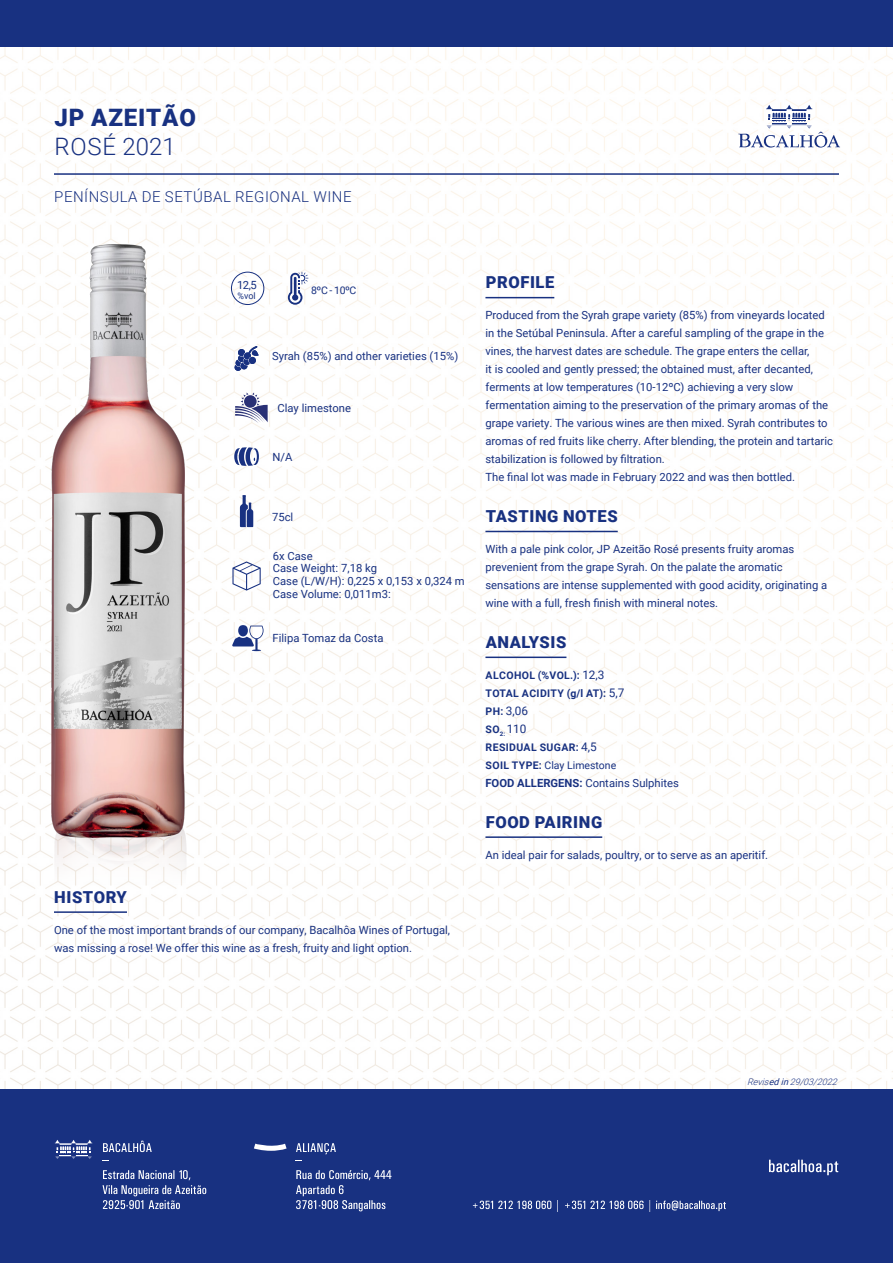
<style>
.page{position:relative;width:893px;height:1263px;background:#fff}
.page>*{position:absolute;margin:0;border:0;box-sizing:border-box;transform-origin:0 0}
.t1{font:900 24px "Roboto";letter-spacing:.035em;color:#183181}
.t2{font:300 24px "Roboto";letter-spacing:.015em;color:#183181}
.TITULOS_BLUE{font:900 16.5px "Roboto";letter-spacing:.035em;color:#183181}
.t3{font:300 15px "Roboto";letter-spacing:.035em;color:#183181}
.t4{font:11.85px "Roboto";color:#183181}
.t5{font:11.25px/18px "Roboto";color:#183181}
.t6{font:700 10.5px "Roboto";letter-spacing:.035em;color:#183181}
.t7{font:10.5px "Roboto";color:#183181}
.t8{font:italic 300 9px "Roboto";color:#183181}
.t9{font:9px "Roboto";color:#183181}
.s1{font-weight:400;font-size:11.85px}
.s2{font-weight:700;font-size:10.5px}
.s3{font-weight:700}
.s4{font-weight:400}
</style>
<div class="page">
<img style="left:0;top:47px;width:893px;height:1042px">
<div style="left:0;top:1089px;width:893px;height:174px;background:#183181"></div>
<div style="left:0;top:0;width:893px;height:47px;background:#183181"></div>
<svg style="left:473px;top:1200px;width:253px;height:12px"></svg>
<svg style="left:769px;top:1160px;width:69px;height:15px"></svg>
<svg style="left:55px;top:1140px;width:37px;height:19px"></svg>
<svg style="left:254px;top:1144px;width:33px;height:7px"></svg>
<svg style="left:296px;top:1170px;width:95px;height:41px"></svg>
<svg style="left:296px;top:1143px;width:40px;height:11px"></svg>
<svg style="left:102px;top:1170px;width:104px;height:39px"></svg>
<svg style="left:103px;top:1141px;width:49px;height:11px"></svg>
<svg style="left:232px;top:626px;width:32px;height:25px"></svg>
<hr style="left:485px;top:297px;width:69px;height:1px;background:#183181">
<hr style="left:485px;top:531px;width:133px;height:1px;background:#183181">
<hr style="left:485px;top:656px;width:81px;height:2px;background:#183181">
<hr style="left:485px;top:836px;width:117px;height:2px;background:#183181">
<svg style="left:232px;top:561px;width:29px;height:29px"></svg>
<svg style="left:234px;top:346px;width:25px;height:25px"></svg>
<svg style="left:234px;top:447px;width:25px;height:19px"></svg>
<svg style="left:240px;top:495px;width:13px;height:32px"></svg>
<div style="left:231px;top:272px;width:33px;height:33px;border:1px solid #183181;border-radius:50%"></div>
<svg style="left:288px;top:272px;width:20px;height:33px"></svg>
<hr style="left:54px;top:173px;width:785px;height:2px;background:#183181">
<svg style="left:738px;top:105px;width:102px;height:43px"></svg>
<img style="left:54px;top:821px;width:133px;height:202px">
<img style="left:51px;top:245px;width:133px;height:592px">
<svg style="left:235px;top:392px;width:33px;height:31px"></svg>
<p class="t1" style="left:54px;top:101px;width:143px">JP AZEITÃO</p>
<p class="t2" style="left:54px;top:130px;width:123px">ROSÉ 2021</p>
<p class="t3" style="left:54px;top:187px;width:299px">PENÍNSULA DE SETÚBAL REGIONAL WINE</p>
<p class="t5" style="left:237px;top:275px;width:21px">12,5</p>
<p class="t7" style="left:311px;top:283px;width:47px">8ºC - 10ºC</p>
<p class="t9" style="left:238px;top:290px;width:20px">%vol</p>
<p class="t5" style="left:272px;top:347px;width:187px">Syrah (85%) and other varieties (15%)</p>
<p class="t5" style="left:277px;top:399px;width:75px">Clay limestone</p>
<p class="t5" style="left:273px;top:448px;width:21px">N/A</p>
<p class="t5" style="left:272px;top:507px;width:23px">75cl</p>
<p class="t5" style="left:273px;top:546px;width:41px">6x Case</p>
<p class="t5" style="left:273px;top:559px;width:106px">Case Weight: 7,18 kg</p>
<p class="t5" style="left:273px;top:572px;width:194px">Case (L/W/H): 0,225 x 0,153 x 0,324 m</p>
<p class="t5" style="left:273px;top:584px;width:119px">Case Volume: 0,011m3:</p>
<p class="t5" style="left:273px;top:629px;width:112px">Filipa Tomaz da Costa</p>
<p class="TITULOS_BLUE" style="left:54px;top:885px;width:74px">HISTORY</p>
<p class="t5" style="left:54px;top:920px;width:398px">One of the most important brands of our company, Bacalhôa Wines of Portugal, was missing a rose! We offer this wine as a fresh, fruity and light option.</p>
<p class="TITULOS_BLUE" style="left:486px;top:271px;width:70px">PROFILE</p>
<p class="t5" style="left:485px;top:306px;width:349px">Produced from the Syrah grape variety (85%) from vineyards located in the Setúbal Peninsula. After a careful sampling of the grape in the vines, the harvest dates are schedule. The grape enters the cellar,<br>it is cooled and gently pressed; the obtained must, after decanted, ferments at low temperatures (10-12ºC) achieving a very slow fermentation aiming to the preservation of the primary aromas of the grape variety. The various wines are then mixed. Syrah contributes to aromas of red fruits like cherry. After blending, the protein and tartaric stabilization is followed by filtration.</p>
<p class="t5" style="left:485px;top:468px;width:311px">The final lot was made in February 2022 and was then bottled.</p>
<p class="TITULOS_BLUE" style="left:486px;top:505px;width:133px">TASTING NOTES</p>
<p class="t5" style="left:485px;top:540px;width:343px">With a pale pink color, JP Azeitão Rosé presents fruity aromas prevenient from the grape Syrah. On the palate the aromatic sensations are intense supplemented with good acidity, originating a wine with a full, fresh finish with mineral notes.</p>
<p class="TITULOS_BLUE" style="left:486px;top:631px;width:82px">ANALYSIS</p>
<p class="t6" style="left:486px;top:668px;width:120px">ALCOHOL (%VOL.): <span class="s1">12,3</span></p>
<p class="t6" style="left:486px;top:686px;width:140px">TOTAL ACIDITY (g/l AT): <span class="s1">5,7</span></p>
<p class="t4" style="left:486px;top:702px;width:44px"><span class="s2">PH:</span> 3,06</p>
<p class="t4" style="left:486px;top:720px;width:42px"><span class="s2">SO</span><sub>2:</sub> 110</p>
<p class="t6" style="left:486px;top:740px;width:113px">RESIDUAL SUGAR: <span class="s1">4,5</span></p>
<p class="t7" style="left:486px;top:758px;width:132px"><span class="s3">SOIL TYPE:</span> Clay Limestone</p>
<p class="t5" style="left:485px;top:773px;width:195px"><span class="s3">FOOD ALLERGENS:</span> Contains Sulphites</p>
<p class="TITULOS_BLUE" style="left:486px;top:810px;width:118px">FOOD PAIRING</p>
<p class="t5" style="left:485px;top:845px;width:284px">An ideal pair for salads, poultry, or to serve as an aperitif.</p>
<p class="t8" style="left:747px;top:1075px;width:94px">Revis<span class="s4">edin</span> 29/03/2022</p>
</div>
